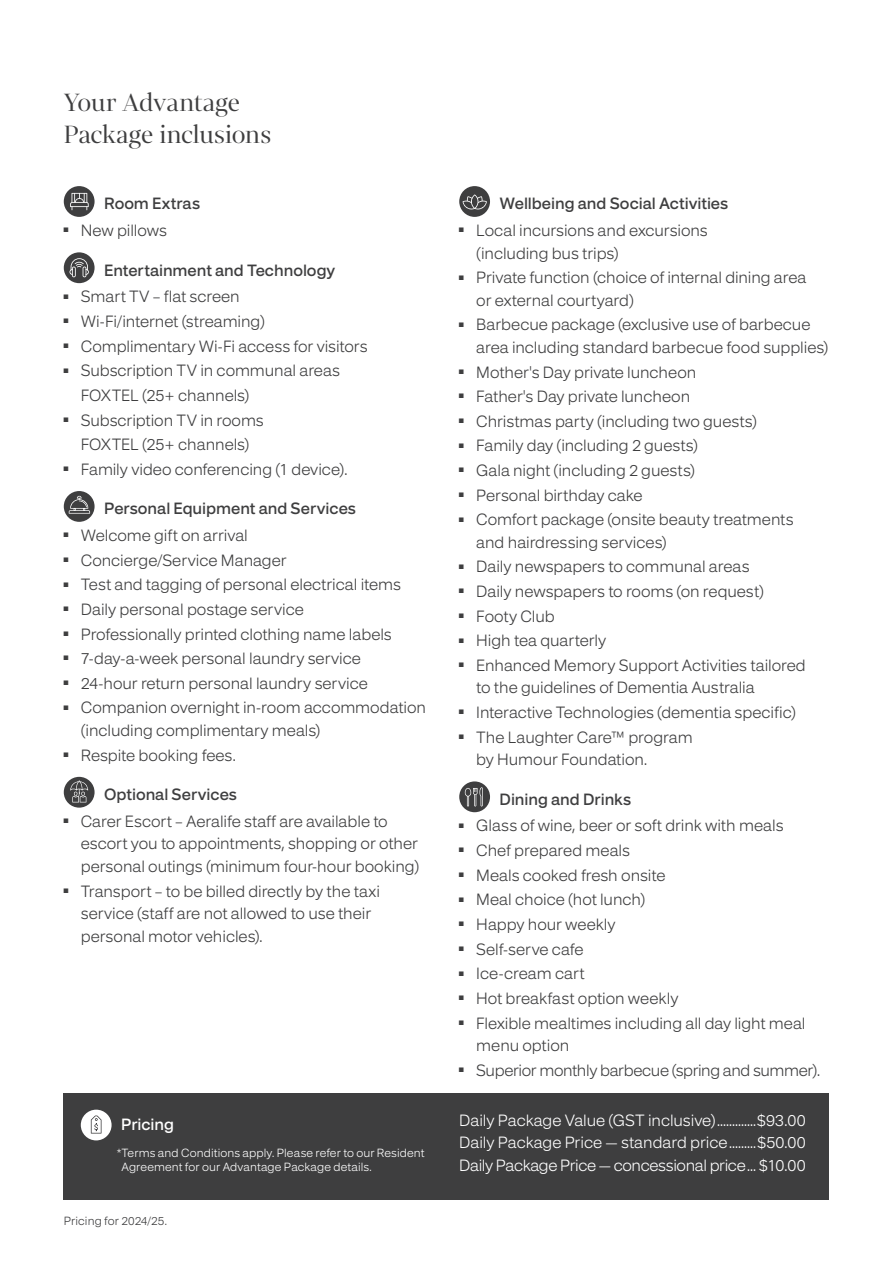
<style>
.page{position:relative;width:893px;height:1263px;background:#fff}
.page>*{position:absolute;margin:0;border:0;box-sizing:border-box;transform-origin:0 0}
.t1{font:27px/32.4px "Mixta Pro";letter-spacing:-.005em;color:#3e3e3f}
.t2{font:300 16.5px/22.5px "Urania";color:#3e3e3f}
.t3{font:300 16.5px "Urania";letter-spacing:-.01em;color:#fff}
.t4{font:500 16.5px "Urania";color:#3e3e3f}
.t5{font:300 16.5px "Urania";letter-spacing:-.02em;color:#3e3e3f}
.t6{font:500 16.5px "Urania";letter-spacing:-.005em;color:#fff}
.t7{font:300 12px/14.4px "Urania";letter-spacing:.01em;color:#fff}
.t8{font:300 12px "Urania";letter-spacing:.01em;color:#3e3e3f}
</style>
<div class="page">
<div style="left:64px;top:186px;width:31px;height:31px;background:#3e3e3f;border-radius:50%"></div>
<svg style="left:70px;top:193px;width:19px;height:17px"></svg>
<div style="left:64px;top:252px;width:31px;height:31px;background:#3e3e3f;border-radius:50%"></div>
<svg style="left:70px;top:258px;width:19px;height:19px"></svg>
<div style="left:64px;top:491px;width:31px;height:31px;background:#3e3e3f;border-radius:50%"></div>
<svg style="left:69px;top:496px;width:21px;height:18px"></svg>
<div style="left:64px;top:777px;width:31px;height:31px;background:#3e3e3f;border-radius:50%"></div>
<svg style="left:70px;top:780px;width:18px;height:22px"></svg>
<div style="left:459px;top:186px;width:31px;height:31px;background:#3e3e3f;border-radius:50%"></div>
<svg style="left:463px;top:194px;width:24px;height:16px"></svg>
<div style="left:459px;top:781px;width:31px;height:31px;background:#3e3e3f;border-radius:50%"></div>
<svg style="left:465px;top:787px;width:18px;height:19px"></svg>
<div style="left:64px;top:1093px;width:765px;height:106px;background:#3e3e3f"></div>
<div style="left:81px;top:1110px;width:31px;height:30px;background:#fff;border-radius:50%"></div>
<svg style="left:91px;top:1115px;width:11px;height:18px"></svg>
<p class="t1" style="left:64px;top:86px;width:209px">Your Advantage<br>Package inclusions</p>
<p class="t4" style="left:104px;top:197px;width:97px">Room Extras</p>
<p class="t2" style="left:64px;top:221px;width:105px"><sup>◼</sup> New pillows</p>
<p class="t4" style="left:104px;top:263px;width:233px">Entertainment and Technology</p>
<p class="t2" style="left:64px;top:287px;width:178px"><sup>◼</sup> Smart TV – flat screen</p>
<p class="t2" style="left:64px;top:312px;width:203px"><sup>◼</sup> Wi-Fi/internet (streaming)</p>
<p class="t2" style="left:64px;top:336px;width:305px"><sup>◼</sup> Complimentary Wi-Fi access for visitors</p>
<p class="t2" style="left:64px;top:361px;width:278px"><sup>◼</sup> Subscription TV in communal areas</p>
<p class="t2" style="left:81px;top:385px;width:170px">FOXTEL (25+ channels)</p>
<p class="t2" style="left:64px;top:410px;width:202px"><sup>◼</sup> Subscription TV in rooms</p>
<p class="t2" style="left:81px;top:435px;width:170px">FOXTEL (25+ channels)</p>
<p class="t2" style="left:64px;top:459px;width:285px"><sup>◼</sup> Family video conferencing (1 device).</p>
<p class="t4" style="left:104px;top:502px;width:253px">Personal Equipment and Services</p>
<p class="t2" style="left:64px;top:526px;width:186px"><sup>◼</sup> Welcome gift on arrival</p>
<p class="t2" style="left:64px;top:550px;width:224px"><sup>◼</sup> Concierge/Service Manager</p>
<p class="t2" style="left:64px;top:575px;width:339px"><sup>◼</sup> Test and tagging of personal electrical items</p>
<p class="t2" style="left:64px;top:599px;width:242px"><sup>◼</sup> Daily personal postage service</p>
<p class="t2" style="left:64px;top:624px;width:330px"><sup>◼</sup> Professionally printed clothing name labels</p>
<p class="t2" style="left:64px;top:649px;width:299px"><sup>◼</sup> 7-day-a-week personal laundry service</p>
<p class="t2" style="left:64px;top:673px;width:306px"><sup>◼</sup> 24-hour return personal laundry service</p>
<p class="t2" style="left:81px;top:698px;width:347px;text-indent:-17px"><sup>◼</sup> Companion overnight in-room accommodation (including complimentary meals)</p>
<p class="t2" style="left:64px;top:745px;width:174px"><sup>◼</sup> Respite booking fees.</p>
<p class="t4" style="left:104px;top:788px;width:134px">Optional Services</p>
<p class="t2" style="left:81px;top:811px;width:340px;text-indent:-17px"><sup>◼</sup> Carer Escort – Aeralife staff are available to escort you to appointments, shopping or other personal outings (minimum four-hour booking)</p>
<p class="t2" style="left:81px;top:881px;width:301px;text-indent:-17px"><sup>◼</sup> Transport – to be billed directly by the taxi service (staff are not allowed to use their personal motor vehicles).</p>
<p class="t6" style="left:121px;top:1117px;width:55px">Pricing</p>
<p class="t7" style="left:121px;top:1146px;width:305px;text-indent:-5px">*Terms and Conditions apply. Please refer to our Resident<br>Agreement for our Advantage Package details.</p>
<p class="t8" style="left:64px;top:1216px;width:105px">Pricing for 2024/25.</p>
<p class="t4" style="left:500px;top:197px;width:230px">Wellbeing and Social Activities</p>
<p class="t2" style="left:476px;top:221px;width:233px;text-indent:-17px"><sup>◼</sup> Local incursions and excursions (including bus trips)</p>
<p class="t2" style="left:476px;top:268px;width:332px;text-indent:-17px"><sup>◼</sup> Private function (choice of internal dining area or external courtyard)</p>
<p class="t2" style="left:476px;top:315px;width:354px;text-indent:-17px"><sup>◼</sup> Barbecue package (exclusive use of barbecue area including standard barbecue food supplies)</p>
<p class="t2" style="left:459px;top:362px;width:239px"><sup>◼</sup> Mother's Day private luncheon</p>
<p class="t2" style="left:459px;top:387px;width:232px"><sup>◼</sup> Father's Day private luncheon</p>
<p class="t2" style="left:459px;top:411px;width:299px"><sup>◼</sup> Christmas party (including two guests)</p>
<p class="t2" style="left:459px;top:436px;width:240px"><sup>◼</sup> Family day (including 2 guests)</p>
<p class="t2" style="left:459px;top:461px;width:237px"><sup>◼</sup> Gala night (including 2 guests)</p>
<p class="t2" style="left:459px;top:485px;width:185px"><sup>◼</sup> Personal birthday cake</p>
<p class="t2" style="left:476px;top:510px;width:319px;text-indent:-17px"><sup>◼</sup> Comfort package (onsite beauty treatments and hairdressing services)</p>
<p class="t2" style="left:459px;top:557px;width:292px"><sup>◼</sup> Daily newspapers to communal areas</p>
<p class="t2" style="left:459px;top:582px;width:306px"><sup>◼</sup> Daily newspapers to rooms (on request)</p>
<p class="t2" style="left:459px;top:606px;width:97px"><sup>◼</sup> Footy Club</p>
<p class="t2" style="left:459px;top:631px;width:149px"><sup>◼</sup> High tea quarterly</p>
<p class="t2" style="left:476px;top:655px;width:331px;text-indent:-17px"><sup>◼</sup> Enhanced Memory Support Activities tailored to the guidelines of Dementia Australia</p>
<p class="t2" style="left:459px;top:703px;width:338px"><sup>◼</sup> Interactive Technologies (dementia specific)</p>
<p class="t2" style="left:476px;top:727px;width:218px;text-indent:-17px"><sup>◼</sup> The Laughter Care™ program by Humour Foundation.</p>
<p class="t4" style="left:500px;top:792px;width:133px">Dining and Drinks</p>
<p class="t2" style="left:459px;top:816px;width:326px"><sup>◼</sup> Glass of wine, beer or soft drink with meals</p>
<p class="t2" style="left:459px;top:841px;width:172px"><sup>◼</sup> Chef prepared meals</p>
<p class="t2" style="left:459px;top:865px;width:208px"><sup>◼</sup> Meals cooked fresh onsite</p>
<p class="t2" style="left:459px;top:890px;width:187px"><sup>◼</sup> Meal choice (hot lunch)</p>
<p class="t2" style="left:459px;top:914px;width:158px"><sup>◼</sup> Happy hour weekly</p>
<p class="t2" style="left:459px;top:939px;width:126px"><sup>◼</sup> Self-serve cafe</p>
<p class="t2" style="left:459px;top:964px;width:127px"><sup>◼</sup> Ice-cream cart</p>
<p class="t2" style="left:459px;top:988px;width:221px"><sup>◼</sup> Hot breakfast option weekly</p>
<p class="t2" style="left:476px;top:1013px;width:331px;text-indent:-17px"><sup>◼</sup> Flexible mealtimes including all day light meal menu option</p>
<p class="t5" style="left:459px;top:1063px;width:362px"><sup>◼</sup> Superior monthly barbecue (spring and summer).</p>
<p class="t3" style="left:459px;top:1113px;width:348px">Daily Package Value (GST inclusive).............$93.00</p>
<p class="t3" style="left:459px;top:1136px;width:348px">Daily Package Price — standard price.........$50.00</p>
<p class="t3" style="left:459px;top:1158px;width:348px">Daily Package Price — concessional price... $10.00</p>
</div>
